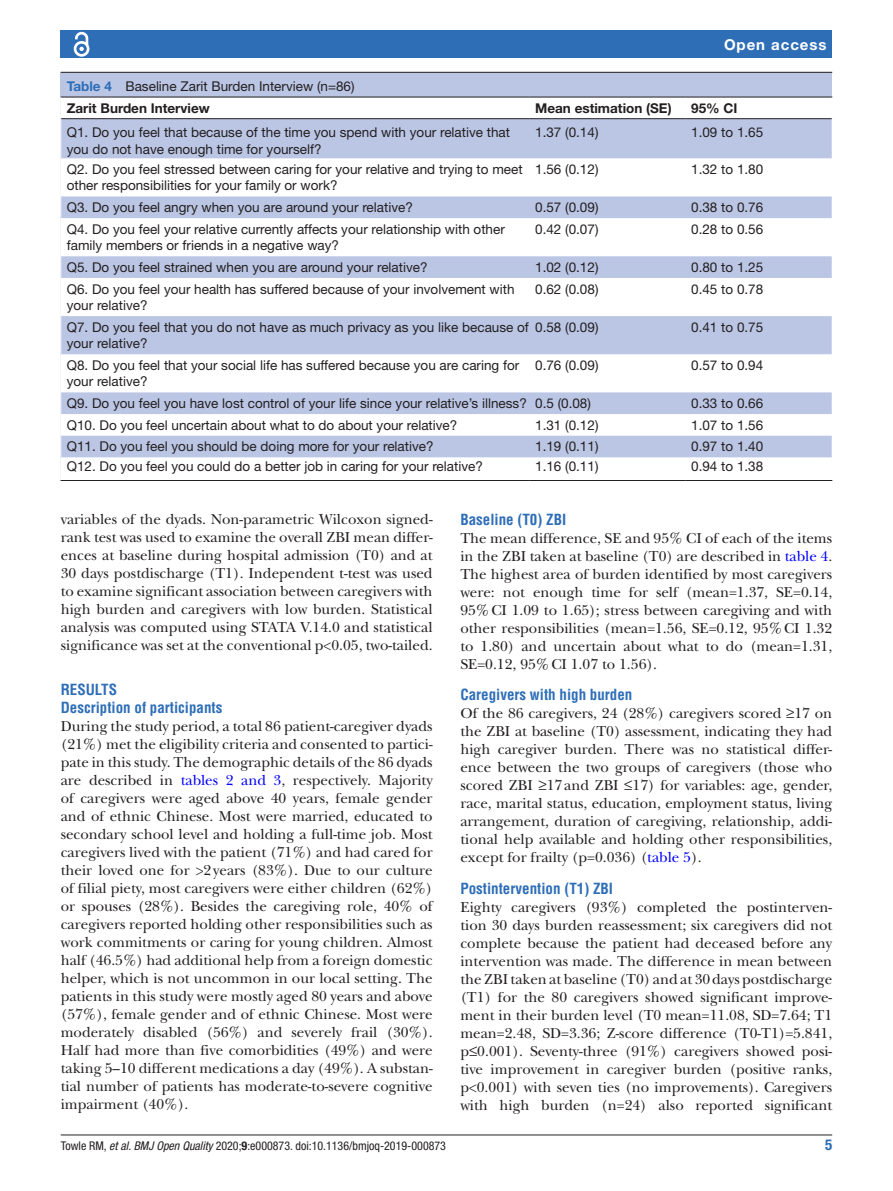
<style>
.page{position:relative;width:893px;height:1191px;background:#fff}
.page>*{position:absolute;margin:0;border:0;box-sizing:border-box;transform-origin:0 0}
.t1{font:15px/18px "New Baskerville";color:#231f20;text-align:justify}
.t2{font:700 condensed 15px/18px "Helvetica LT Std";color:#2e6eb7}
.t3{font:700 15px "Helvetica Neue LT Std";letter-spacing:.065em;color:#fff}
.t4{font:700 condensed 15px "Helvetica Neue LT Std";color:#2e6eb7}
.t5{font:13.5px/16.5px "Helvetica Neue LT Std";color:#231f20}
.t6{font:700 13.5px "Helvetica Neue LT Std";color:#231f20}
.t7{font:condensed 12px "Helvetica Neue LT Std";color:#231f20}
.s1{font-weight:700;color:#2e6eb7}
.s2{font-weight:700}
.s3{color:#00f}
.s4{font-style:italic}
</style>
<div class="page">
<hr style="left:61px;top:1134px;width:771px;height:1px;background:#231f20">
<div style="left:61px;top:31px;width:771px;height:27px;background:#2e6eb7"></div>
<svg style="left:73px;top:31px;width:17px;height:26px"></svg>
<div style="left:61px;top:73px;width:771px;height:408px;background:#bbc6e5"></div>
<hr style="left:61px;top:72px;width:771px;height:1px;background:#231f20">
<svg style="left:61px;top:98px;width:771px;height:382px;fill:#fff"></svg>
<hr style="left:61px;top:97px;width:468px;height:1px;background:#231f20">
<hr style="left:61px;top:118px;width:468px;height:1px;background:#231f20">
<hr style="left:529px;top:97px;width:156px;height:1px;background:#231f20">
<hr style="left:529px;top:118px;width:156px;height:1px;background:#231f20">
<hr style="left:685px;top:97px;width:147px;height:1px;background:#231f20">
<hr style="left:685px;top:118px;width:147px;height:1px;background:#231f20">
<hr style="left:61px;top:480px;width:468px;height:1px;background:#231f20">
<hr style="left:529px;top:480px;width:156px;height:1px;background:#231f20">
<hr style="left:685px;top:480px;width:147px;height:1px;background:#231f20">
<svg style="left:60px;top:97px;width:1px;height:22px"></svg>
<svg style="left:60px;top:196px;width:1px;height:22px"></svg>
<svg style="left:60px;top:256px;width:1px;height:22px"></svg>
<svg style="left:60px;top:392px;width:1px;height:88px"></svg>
<p class="t5" style="left:67px;top:75px;width:289px;line-height:22px"><span class="s1">Table 4</span> Baseline Zarit Burden Interview (n=86)<br><span class="s2">Zarit Burden Interview</span></p>
<p class="t3" style="left:724px;top:35px;width:104px">Open access</p>
<p class="t6" style="left:535px;top:99px;width:138px">Mean estimation (SE)</p>
<p class="t6" style="left:691px;top:99px;width:48px">95% CI</p>
<p class="t5" style="left:67px;top:124px;width:445px">Q1. Do you feel that because of the time you spend with your relative that you do not have enough time for yourself?</p>
<p class="t5" style="left:535px;top:124px;width:65px">1.37 (0.14)</p>
<p class="t5" style="left:691px;top:124px;width:74px">1.09 to 1.65</p>
<p class="t5" style="left:67px;top:161px;width:457px">Q2. Do you feel stressed between caring for your relative and trying to meet other responsibilities for your family or work?</p>
<p class="t5" style="left:535px;top:161px;width:65px">1.56 (0.12)</p>
<p class="t5" style="left:691px;top:161px;width:74px">1.32 to 1.80</p>
<p class="t5" style="left:67px;top:199px;width:348px">Q3. Do you feel angry when you are around your relative?</p>
<p class="t5" style="left:535px;top:199px;width:65px">0.57 (0.09)</p>
<p class="t5" style="left:691px;top:199px;width:74px">0.38 to 0.76</p>
<p class="t5" style="left:67px;top:220px;width:440px">Q4. Do you feel your relative currently affects your relationship with other family members or friends in a negative way?</p>
<p class="t5" style="left:535px;top:220px;width:65px">0.42 (0.07)</p>
<p class="t5" style="left:691px;top:220px;width:74px">0.28 to 0.56</p>
<p class="t5" style="left:67px;top:259px;width:362px">Q5. Do you feel strained when you are around your relative?</p>
<p class="t5" style="left:535px;top:259px;width:65px">1.02 (0.12)</p>
<p class="t5" style="left:691px;top:259px;width:74px">0.80 to 1.25</p>
<p class="t5" style="left:67px;top:280px;width:449px">Q6. Do you feel your health has suffered because of your involvement with your relative?</p>
<p class="t5" style="left:535px;top:280px;width:65px">0.62 (0.08)</p>
<p class="t5" style="left:691px;top:280px;width:74px">0.45 to 0.78</p>
<p class="t5" style="left:67px;top:318px;width:464px">Q7. Do you feel that you do not have as much privacy as you like because of your relative?</p>
<p class="t5" style="left:535px;top:318px;width:65px">0.58 (0.09)</p>
<p class="t5" style="left:691px;top:318px;width:74px">0.41 to 0.75</p>
<p class="t5" style="left:67px;top:357px;width:454px">Q8. Do you feel that your social life has suffered because you are caring for your relative?</p>
<p class="t5" style="left:535px;top:357px;width:65px">0.76 (0.09)</p>
<p class="t5" style="left:691px;top:357px;width:74px">0.57 to 0.94</p>
<p class="t5" style="left:67px;top:395px;width:526px">Q9. Do you feel you have lost control of your life since your relative’s illness? 0.5 (0.08)</p>
<p class="t5" style="left:691px;top:395px;width:74px">0.33 to 0.66</p>
<p class="t5" style="left:67px;top:416px;width:392px">Q10. Do you feel uncertain about what to do about your relative?</p>
<p class="t5" style="left:535px;top:416px;width:65px">1.31 (0.12)</p>
<p class="t5" style="left:691px;top:416px;width:74px">1.07 to 1.56</p>
<p class="t5" style="left:67px;top:438px;width:368px">Q11. Do you feel you should be doing more for your relative?</p>
<p class="t5" style="left:535px;top:438px;width:65px">1.19 (0.11)</p>
<p class="t5" style="left:691px;top:438px;width:74px">0.97 to 1.40</p>
<p class="t5" style="left:67px;top:458px;width:418px">Q12. Do you feel you could do a better job in caring for your relative?</p>
<p class="t5" style="left:535px;top:458px;width:65px">1.16 (0.11)</p>
<p class="t5" style="left:691px;top:458px;width:74px">0.94 to 1.38</p>
<p class="t1" style="left:61px;top:510px;width:373px">variables of the dyads. Non-parametric Wilcoxon signed&shy;rank test was used to examine the overall ZBI mean differ&shy;ences at baseline during hospital admission (T0) and at 30 days postdischarge (T1). Independent t-test was used to examine significant association between caregivers with high burden and caregivers with low burden. Statistical analysis was computed using STATA V.14.0 and statistical significance was set at the conventional p&lt;0.05, two-tailed.</p>
<p class="t2" style="left:61px;top:680px;width:163px">RESULTS<br>Description of participants</p>
<p class="t1" style="left:61px;top:717px;width:373px">During the study period, a total 86 patient-caregiver dyads (21%) met the eligibility criteria and consented to partici&shy;pate in this study. The demographic details of the 86 dyads are described in <span class="s3">tables 2 and 3</span>, respectively. Majority of caregivers were aged above 40 years, female gender and of ethnic Chinese. Most were married, educated to secondary school level and holding a full-time job. Most caregivers lived with the patient (71%) and had cared for their loved one for &gt;2years (83%). Due to our culture of filial piety, most caregivers were either children (62%) or spouses (28%). Besides the caregiving role, 40% of caregivers reported holding other responsibilities such as work commitments or caring for young children. Almost half (46.5%) had additional help from a foreign domestic helper, which is not uncommon in our local setting. The patients in this study were mostly aged 80 years and above (57%), female gender and of ethnic Chinese. Most were moderately disabled (56%) and severely frail (30%).<br>Half had more than five comorbidities (49%) and were taking 5–10 different medications a day (49%). A substan&shy;tial number of patients has moderate-to-severe cognitive impairment (40%).</p>
<p class="t2" style="left:460px;top:510px;width:107px">Baseline (T0) ZBI</p>
<p class="t1" style="left:460px;top:529px;width:373px">The mean difference, SE and 95% CI of each of the items in the ZBI taken at baseline (T0) are described in <span class="s3">table 4</span>.<br>The highest area of burden identified by most caregivers were: not enough time for self (mean=1.37, SE=0.14, 95%CI 1.09 to 1.65); stress between caregiving and with other responsibilities (mean=1.56, SE=0.12, 95%CI 1.32 to 1.80) and uncertain about what to do (mean=1.31, SE=0.12, 95%CI 1.07 to 1.56).</p>
<p class="t2" style="left:460px;top:685px;width:174px">Caregivers with high burden</p>
<p class="t1" style="left:460px;top:704px;width:373px">Of the 86 caregivers, 24 (28%) caregivers scored ≥17 on the ZBI at baseline (T0) assessment, indicating they had high caregiver burden. There was no statistical differ&shy;ence between the two groups of caregivers (those who scored ZBI ≥17and ZBI ≤17) for variables: age, gender, race, marital status, education, employment status, living arrangement, duration of caregiving, relationship, addi&shy;tional help available and holding other responsibilities, except for frailty (p=0.036) (<span class="s3">table 5</span>).</p>
<p class="t2" style="left:460px;top:879px;width:154px">Postintervention (T1) ZBI</p>
<p class="t1" style="left:460px;top:898px;width:373px">Eighty caregivers (93%) completed the postinterven&shy;tion 30 days burden reassessment; six caregivers did not complete because the patient had deceased before any intervention was made. The difference in mean between the ZBI taken at baseline (T0) and at 30days postdischarge (T1) for the 80 caregivers showed significant improve&shy;ment in their burden level (T0 mean=11.08, SD=7.64; T1 mean=2.48, SD=3.36; Z-score difference (T0-T1)=5.841, p≤0.001). Seventy-three (91%) caregivers showed posi&shy;tive improvement in caregiver burden (positive ranks, p&lt;0.001) with seven ties (no improvements). Caregivers with high burden (n=24) also reported significant</p>
<p class="t7" style="left:61px;top:1138px;width:387px">Towle RM, <span class="s4">et al</span>. <span class="s4">BMJ Open Quality</span> 2020;<span class="s2">9</span>:e000873. doi:10.1136/bmjoq-2019-000873</p>
<p class="t4" style="left:825px;top:1135px;width:9px">5</p>
</div>
